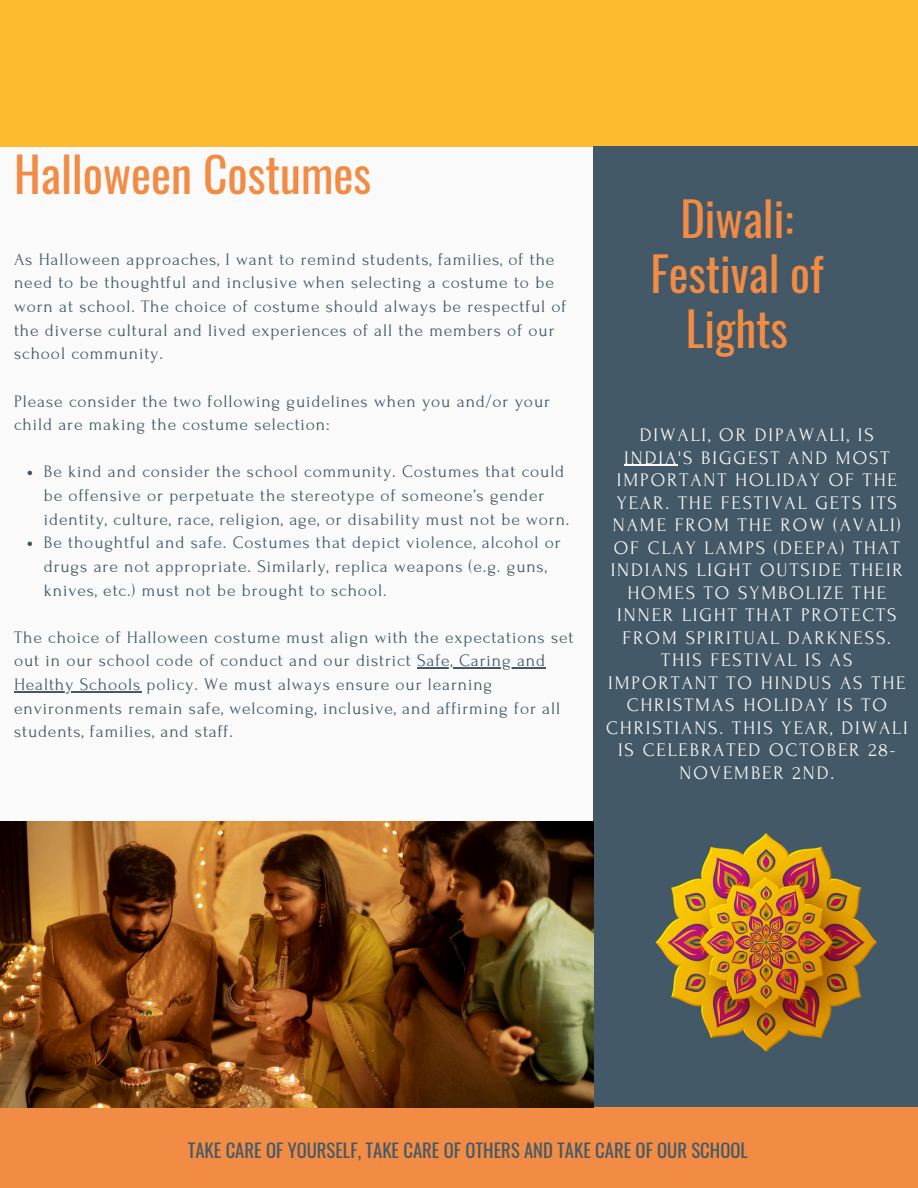
<style>
.page{position:relative;width:918px;height:1188px;background:#fafafa}
.page>*{position:absolute;margin:0;border:0;box-sizing:border-box;transform-origin:0 0}
.t1{font:47.55px "Oswald";color:#f28b43}
.t2{font:46.65px/55.1px "Oswald";color:#f28b43;text-align:center}
.t3{font:19.2px/22.5px "Forum";letter-spacing:.1em;color:#fafafa;text-align:center}
.t4{font:18.75px "Oswald";color:#435967}
.t5{font:17.55px/23.7px "Forum";letter-spacing:.05em;color:#435967}
</style>
<div class="page">
<div style="left:0;top:0;width:918px;height:146px;background:#fdbb30"></div>
<div style="left:594px;top:146px;width:324px;height:962px;background:#435967"></div>
<div style="left:0;top:1107px;width:918px;height:81px;background:#f28b43"></div>
<img style="left:0;top:821px;width:594px;height:286px">
<img style="left:655px;top:834px;width:221px;height:218px">
<svg style="left:28px;top:471px;width:4px;height:4px"></svg>
<svg style="left:28px;top:542px;width:4px;height:4px"></svg>
<hr style="left:417px;top:668px;width:129px;height:1px;background:#435967">
<hr style="left:14px;top:691px;width:127px;height:1px;background:#435967">
<hr style="left:624px;top:465px;width:54px;height:1px;background:#fafafa">
<p class="t1" style="left:14px;top:138px;width:359px">Halloween Costumes</p>
<p class="t5" style="left:14px;top:248px;width:554px">As Halloween approaches, I want to remind students, families, of the need to be thoughtful and inclusive when selecting a costume to be worn at school. The choice of costume should always be respectful of the diverse cultural and lived experiences of all the members of our school community.</p>
<p class="t5" style="left:14px;top:389px;width:537px">Please consider the two following guidelines when you and/or your child are making the costume selection:</p>
<p class="t5" style="left:44px;top:460px;width:527px">Be kind and consider the school community. Costumes that could be offensive or perpetuate the stereotype of someone’s gender identity, culture, race, religion, age, or disability must not be worn.</p>
<p class="t5" style="left:44px;top:531px;width:518px">Be thoughtful and safe. Costumes that depict violence, alcohol or drugs are not appropriate. Similarly, replica weapons (e.g. guns, knives, etc.) must not be brought to school.</p>
<h1 class="t5" style="left:14px;top:626px;width:561px">The choice of Halloween costume must align with the expectations set out in our school code of conduct and our district Safe, Caring and</h1>
<p class="t5" style="left:14px;top:673px;width:548px">Healthy Schools policy. We must always ensure our learning environments remain safe, welcoming, inclusive, and affirming for all students, families, and staff.</p>
<h2 class="t2" style="left:651px;top:189px;width:174px">Diwali:<br>Festival of<br>Lights</h2>
<p class="t3" style="left:606px;top:424px;width:303px">DIWALI, OR DIPAWALI, IS<br>INDIA'S BIGGEST AND MOST<br>IMPORTANT HOLIDAY OF THE<br>YEAR. THE FESTIVAL GETS ITS<br>NAME FROM THE ROW (AVALI)<br>OF CLAY LAMPS (DEEPA) THAT<br>INDIANS LIGHT OUTSIDE THEIR<br>HOMES TO SYMBOLIZE THE<br>INNER LIGHT THAT PROTECTS<br>FROM SPIRITUAL DARKNESS.<br>THIS FESTIVAL IS AS<br>IMPORTANT TO HINDUS AS THE<br>CHRISTMAS HOLIDAY IS TO<br>CHRISTIANS. THIS YEAR, DIWALI<br>IS CELEBRATED OCTOBER 28-<br>NOVEMBER 2ND.</p>
<h2 class="t4" style="left:188px;top:1136px;width:562px">TAKE CARE OF YOURSELF, TAKE CARE OF OTHERS AND TAKE CARE OF OUR SCHOOL</h2>
</div>
